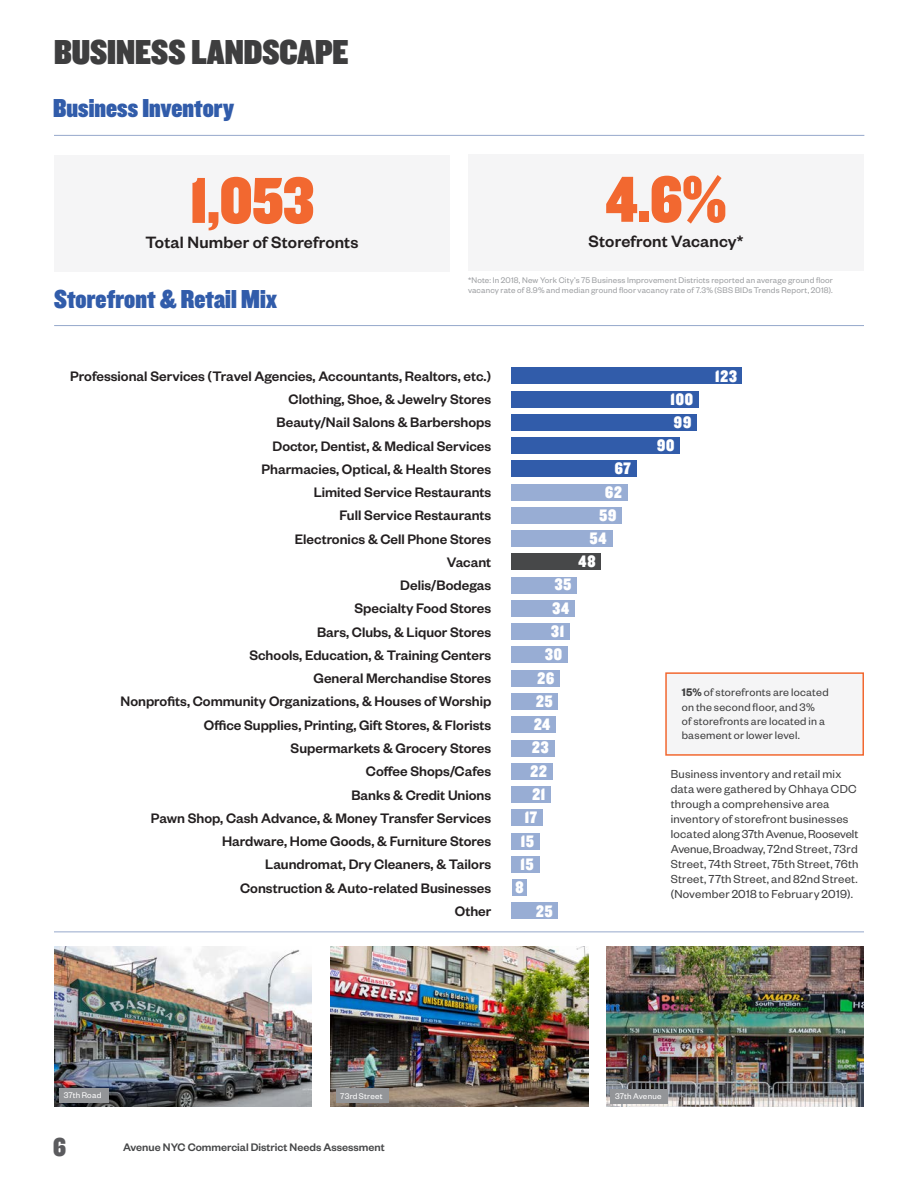
<style>
.page{position:relative;width:918px;height:1188px;background:#fff}
.page>*{position:absolute;margin:0;border:0;box-sizing:border-box;transform-origin:0 0}
.t1{font:67.5px "Knockout HTF90 Ultmt Welterwt";color:#f26830}
.t2{font:36px "Knockout HTF90 Ultmt Welterwt";color:#3e3e3f}
.t3{font:27px "Knockout HTF90 Ultmt Welterwt";letter-spacing:.005em;color:#315caa}
.t4{font:27px "Knockout HTF90 Ultmt Welterwt";color:#5b5b5e}
.t5{font:500 18px "Founders Grotesk";letter-spacing:.01em;color:#231f20}
.t6{font:17.25px/23.2px "Knockout HTF90 Ultmt Welterwt";letter-spacing:.05em;color:#fff;text-align:justify}
.t7{font:500 15.15px "Founders Grotesk";color:#231f20}
.t8{font:12.75px/15px "Founders Grotesk";letter-spacing:.02em;color:#3e3e3f}
.t9{font:12px/14.2px "Founders Grotesk";letter-spacing:.025em;color:#3e3e3f}
.t10{font:500 12px "Founders Grotesk";color:#464748}
.BList___10_5_Alterna{font:9px/10.5px "Founders Grotesk";letter-spacing:.02em;color:#9d9fa2}
.Photo_Caption_On_Pho{font:9px "Founders Grotesk";letter-spacing:.025em;color:#fff}
.s1{font-weight:600}
</style>
<div class="page">
<div style="left:512px;top:368px;width:230px;height:16px;background:#315caa"></div>
<div style="left:512px;top:391px;width:187px;height:17px;background:#315caa"></div>
<div style="left:512px;top:414px;width:185px;height:17px;background:#315caa"></div>
<div style="left:512px;top:437px;width:168px;height:17px;background:#315caa"></div>
<div style="left:512px;top:461px;width:125px;height:16px;background:#315caa"></div>
<div style="left:512px;top:484px;width:116px;height:17px;background:#98add4"></div>
<div style="left:512px;top:507px;width:110px;height:17px;background:#98add4"></div>
<div style="left:512px;top:530px;width:101px;height:17px;background:#98add4"></div>
<div style="left:512px;top:554px;width:89px;height:16px;background:#474849"></div>
<div style="left:512px;top:577px;width:65px;height:17px;background:#98add4"></div>
<div style="left:512px;top:600px;width:63px;height:17px;background:#98add4"></div>
<div style="left:512px;top:623px;width:58px;height:17px;background:#98add4"></div>
<div style="left:512px;top:647px;width:56px;height:16px;background:#98add4"></div>
<div style="left:512px;top:670px;width:48px;height:17px;background:#98add4"></div>
<div style="left:512px;top:693px;width:46px;height:17px;background:#98add4"></div>
<div style="left:512px;top:716px;width:44px;height:17px;background:#98add4"></div>
<div style="left:512px;top:740px;width:43px;height:16px;background:#98add4"></div>
<div style="left:512px;top:763px;width:41px;height:17px;background:#98add4"></div>
<div style="left:512px;top:786px;width:39px;height:17px;background:#98add4"></div>
<div style="left:512px;top:809px;width:31px;height:17px;background:#98add4"></div>
<div style="left:512px;top:833px;width:28px;height:16px;background:#98add4"></div>
<div style="left:512px;top:856px;width:28px;height:17px;background:#98add4"></div>
<div style="left:512px;top:879px;width:15px;height:17px;background:#98add4"></div>
<div style="left:512px;top:902px;width:46px;height:17px;background:#98add4"></div>
<div style="left:54px;top:155px;width:396px;height:117px;background:#f5f5f6"></div>
<div style="left:468px;top:154px;width:396px;height:117px;background:#f5f5f6"></div>
<hr style="left:54px;top:325px;width:810px;height:1px;background:#2a5096">
<hr style="left:54px;top:135px;width:810px;height:1px;background:#2a5096">
<img style="left:606px;top:946px;width:258px;height:161px">
<img style="left:330px;top:946px;width:258px;height:161px">
<hr style="left:54px;top:932px;width:810px;height:1px;background:#2a5096">
<div style="left:336px;top:1088px;width:53px;height:15px;background:#939598"></div>
<div style="left:611px;top:1089px;width:57px;height:15px;background:#939598"></div>
<img style="left:54px;top:946px;width:258px;height:161px">
<div style="left:59px;top:1088px;width:49px;height:15px;background:#939598"></div>
<div style="left:666px;top:673px;width:197px;height:82px;background:#f5f5f6"></div>
<div style="left:665px;top:672px;width:199px;height:84px;border:2px solid #f26830"></div>
<p class="t2" style="left:54px;top:33px;width:296px">BUSINESS LANDSCAPE</p>
<p class="t3" style="left:53px;top:93px;width:183px">Business Inventory</p>
<p class="t1" style="left:190px;top:164px;width:126px">1,053</p>
<p class="t5" style="left:145px;top:231px;width:215px">Total Number of Storefronts</p>
<p class="t3" style="left:54px;top:285px;width:224px">Storefront &amp; Retail Mix</p>
<p class="t1" style="left:606px;top:163px;width:122px">4.6%</p>
<p class="t5" style="left:589px;top:230px;width:156px">Storefront Vacancy*</p>
<p class="BList___10_5_Alterna" style="left:468px;top:274px;width:366px">*Note: In 2018, New York City’s 75 Business Improvement Districts reported an average ground floor vacancy rate of 8.9% and median ground floor vacancy rate of 7.3% (SBS BIDs Trends Report, 2018).</p>
<p class="t7" style="left:70px;top:367px;width:422px">Professional Services (Travel Agencies, Accountants, Realtors, etc.)</p>
<p class="t6" style="left:715px;top:365px;width:23px">123</p>
<p class="t6" style="left:670px;top:388px;width:24px">100</p>
<p class="t6" style="left:674px;top:411px;width:19px">99</p>
<p class="t6" style="left:657px;top:434px;width:19px">90</p>
<p class="t6" style="left:615px;top:457px;width:17px">67</p>
<p class="t6" style="left:605px;top:481px;width:18px">62</p>
<p class="t6" style="left:600px;top:504px;width:18px">59</p>
<p class="t6" style="left:590px;top:527px;width:18px">54</p>
<p class="t6" style="left:555px;top:574px;width:18px">35</p>
<p class="t6" style="left:552px;top:597px;width:18px">34</p>
<p class="t6" style="left:551px;top:620px;width:14px">31</p>
<p class="t6" style="left:545px;top:643px;width:18px">30</p>
<p class="t6" style="left:538px;top:667px;width:18px">26</p>
<p class="t6" style="left:536px;top:690px;width:18px">25</p>
<p class="t7" style="left:289px;top:390px;width:204px">Clothing, Shoe, &amp; Jewelry Stores</p>
<p class="t7" style="left:277px;top:413px;width:216px">Beauty/Nail Salons &amp; Barbershops</p>
<p class="t7" style="left:272px;top:436px;width:220px">Doctor, Dentist, &amp; Medical Services</p>
<p class="t7" style="left:262px;top:460px;width:231px">Pharmacies, Optical, &amp; Health Stores</p>
<p class="t7" style="left:314px;top:483px;width:179px">Limited Service Restaurants</p>
<p class="t7" style="left:339px;top:506px;width:153px">Full Service Restaurants</p>
<p class="t7" style="left:295px;top:529px;width:198px">Electronics &amp; Cell Phone Stores</p>
<p class="t6" style="left:578px;top:550px;width:19px">48</p>
<p class="t7" style="left:447px;top:553px;width:46px">Vacant</p>
<p class="t7" style="left:400px;top:576px;width:93px">Delis/Bodegas</p>
<p class="t7" style="left:355px;top:599px;width:138px">Specialty Food Stores</p>
<p class="t7" style="left:317px;top:622px;width:176px">Bars, Clubs, &amp; Liquor Stores</p>
<p class="t7" style="left:249px;top:646px;width:243px">Schools, Education, &amp; Training Centers</p>
<p class="t7" style="left:314px;top:669px;width:179px">General Merchandise Stores</p>
<p class="t9" style="left:682px;top:685px;width:148px"><span class="s1">15%</span> of storefronts are located on the second floor, and 3%<br>of storefronts are located in a basement or lower level.</p>
<p class="t7" style="left:121px;top:692px;width:372px">Nonprofits, Community Organizations, &amp; Houses of Worship</p>
<p class="t6" style="left:530px;top:713px;width:21px">24<br>23<br>22</p>
<p class="t6" style="left:525px;top:806px;width:14px">17</p>
<p class="t6" style="left:521px;top:830px;width:14px">15</p>
<p class="t6" style="left:521px;top:853px;width:14px">15</p>
<p class="t6" style="left:516px;top:876px;width:10px">8</p>
<p class="t7" style="left:204px;top:715px;width:289px">Office Supplies, Printing, Gift Stores, &amp; Florists</p>
<p class="t7" style="left:291px;top:739px;width:202px">Supermarkets &amp; Grocery Stores</p>
<p class="t7" style="left:366px;top:762px;width:127px">Coffee Shops/Cafes</p>
<p class="t8" style="left:671px;top:766px;width:189px">Business inventory and retail mix data were gathered by Chhaya CDC through a comprehensive area inventory of storefront businesses located along 37th Avenue, Roosevelt Avenue, Broadway, 72nd Street, 73rd Street, 74th Street, 75th Street, 76th Street, 77th Street, and 82nd Street. (November 2018 to February 2019).</p>
<p class="t6" style="left:532px;top:783px;width:14px">21</p>
<p class="t7" style="left:351px;top:785px;width:141px">Banks &amp; Credit Unions</p>
<p class="t7" style="left:151px;top:808px;width:342px">Pawn Shop, Cash Advance, &amp; Money Transfer Services</p>
<p class="t7" style="left:222px;top:832px;width:271px">Hardware, Home Goods, &amp; Furniture Stores</p>
<p class="t7" style="left:265px;top:855px;width:228px">Laundromat, Dry Cleaners, &amp; Tailors</p>
<p class="t7" style="left:240px;top:878px;width:253px">Construction &amp; Auto-related Businesses</p>
<p class="t7" style="left:455px;top:901px;width:38px">Other</p>
<p class="t6" style="left:536px;top:900px;width:18px">25</p>
<p class="Photo_Caption_On_Pho" style="left:64px;top:1090px;width:39px">37th Road</p>
<p class="Photo_Caption_On_Pho" style="left:340px;top:1090px;width:44px">73rd Street</p>
<p class="Photo_Caption_On_Pho" style="left:615px;top:1091px;width:48px">37th Avenue</p>
<h3 class="t4" style="left:53px;top:1133px;width:14px">6</h3>
<p class="t10" style="left:123px;top:1140px;width:263px">Avenue NYC Commercial District Needs Assessment</p>
</div>
